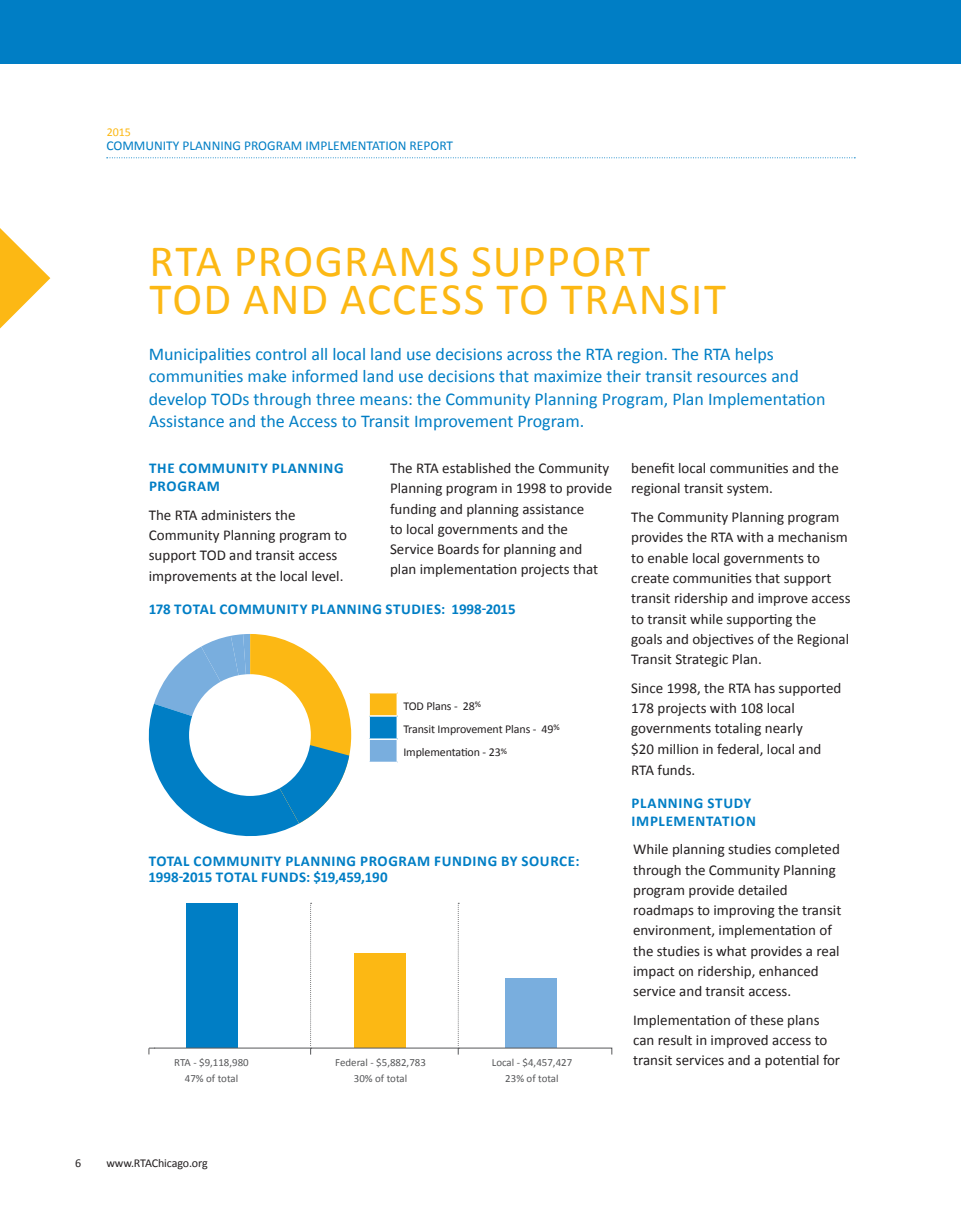
<style>
.page{position:relative;width:961px;height:1231px;background:#fff}
.page>*{position:absolute;margin:0;border:0;box-sizing:border-box;transform-origin:0 0}
.MAIN_HEADINGS{font:45px/37.5px "Calibri";letter-spacing:.03em;color:#fcb814}
.INTRO_PARAGRAPH{font:18px/22.5px "Calibri";color:#007ec5}
.BULLETED_LISTS{font:15px/20.2px "Calibri";color:#231f20}
.BODY{font:15px/20.2px "Calibri";color:#231f20}
.SUB_HEADING_SMALL_CA{font:700 15px/18px "Calibri";letter-spacing:.04em;color:#007ec5}
.SUB_HEADING_2{font:700 15px/16.5px "Calibri";letter-spacing:.04em;color:#007ec5}
.t1{font:13.5px "Calibri";color:#007ec5}
.CHART_LABELS{font:12px "Calibri";letter-spacing:-.01em;color:#231f20}
.t2{font:12px "Calibri";color:#fcb814}
.BODY_TEXT{font:10.95px "Calibri";color:#57585a}
</style>
<div class="page">
<div style="left:369px;top:692px;width:28px;height:24px;background:#fcb814"></div>
<div style="left:369px;top:716px;width:28px;height:23px;background:#007ec5"></div>
<div style="left:369px;top:739px;width:28px;height:23px;background:#79aede"></div>
<svg style="left:369px;top:692px;width:28px;height:1px"></svg>
<hr style="left:368px;top:693px;width:2px;height:22px;background:#fff">
<hr style="left:396px;top:693px;width:2px;height:22px;background:#fff">
<svg style="left:369px;top:715px;width:28px;height:1px"></svg>
<hr style="left:368px;top:716px;width:2px;height:22px;background:#fff">
<hr style="left:396px;top:716px;width:2px;height:22px;background:#fff">
<hr style="left:368px;top:740px;width:2px;height:21px;background:#fff">
<hr style="left:368px;top:738px;width:29px;height:2px;background:#fff">
<hr style="left:396px;top:740px;width:2px;height:21px;background:#fff">
<hr style="left:368px;top:761px;width:29px;height:2px;background:#fff">
<svg style="left:148px;top:634px;width:203px;height:203px"></svg>
<div style="left:189px;top:674px;width:122px;height:122px;background:#fff;border-radius:50%"></div>
<svg style="left:148px;top:902px;width:464px;height:153px"></svg>
<div style="left:0;top:0;width:939px;height:64px;background:#007ec5"></div>
<div style="left:939px;top:0;width:22px;height:64px;background:#007ec5"></div>
<svg style="left:107px;top:157px;width:748px;height:1px"></svg>
<svg style="left:0;top:228px;width:50px;height:100px"></svg>
<p class="t2" style="left:107px;top:125px;width:26px">2015</p>
<p class="t1" style="left:106px;top:137px;width:348px">COMMUNITY PLANNING PROGRAM IMPLEMENTATION REPORT</p>
<p class="MAIN_HEADINGS" style="left:150px;top:243px;width:578px">RTA PROGRAMS SUPPORT<br>TOD AND ACCESS TO TRANSIT</p>
<p class="INTRO_PARAGRAPH" style="left:149px;top:342px;width:678px">Municipalities control all local land use decisions across the RTA region. The RTA helps communities make informed land use decisions that maximize their transit resources and develop TODs through three means: the Community Planning Program, Plan Implementation Assistance and the Access to Transit Improvement Program.</p>
<p class="BODY" style="left:390px;top:458px;width:224px">The RTA established the Community Planning program in 1998 to provide funding and planning assistance<br>to local governments and the Service Boards for planning and plan implementation projects that</p>
<p class="BODY" style="left:631px;top:458px;width:209px">benefit local communities and the regional transit system.</p>
<p class="SUB_HEADING_SMALL_CA" style="left:149px;top:459px;width:196px">THE COMMUNITY PLANNING<br>PROGRAM</p>
<p class="BODY" style="left:149px;top:505px;width:200px">The RTA administers the<br>Community Planning program to support TOD and transit access improvements at the local level.</p>
<p class="BULLETED_LISTS" style="left:631px;top:507px;width:221px">The Community Planning program provides the RTA with a mechanism to enable local governments to create communities that support transit ridership and improve access to transit while supporting the goals and objectives of the Regional<br>Transit Strategic Plan.</p>
<p class="BULLETED_LISTS" style="left:631px;top:677px;width:212px">Since 1998, the RTA has supported<br>178 projects with 108 local governments totaling nearly<br>$20 million in federal, local and<br>RTA funds.</p>
<p class="SUB_HEADING_SMALL_CA" style="left:631px;top:793px;width:126px">PLANNING STUDY<br>IMPLEMENTATION</p>
<p class="BULLETED_LISTS" style="left:633px;top:839px;width:210px">While planning studies completed through the Community Planning program provide detailed roadmaps to improving the transit environment, implementation of the studies is what provides a real impact on ridership, enhanced service and transit access.</p>
<p class="BULLETED_LISTS" style="left:633px;top:1009px;width:208px">Implementation of these plans can result in improved access to transit services and a potential for</p>
<p class="SUB_HEADING_SMALL_CA" style="left:149px;top:599px;width:368px">178 TOTAL COMMUNITY PLANNING STUDIES: 1998-2015</p>
<p class="CHART_LABELS" style="left:403px;top:698px;width:79px">TOD Plans - 28<sup>%</sup></p>
<p class="CHART_LABELS" style="left:403px;top:721px;width:158px">Transit Improvement Plans - 49<sup>%</sup></p>
<p class="CHART_LABELS" style="left:403px;top:745px;width:105px">Implementation - 23<sup>%</sup></p>
<p class="SUB_HEADING_2" style="left:148px;top:852px;width:432px">TOTAL COMMUNITY PLANNING PROGRAM FUNDING BY SOURCE:<br>1998-2015 TOTAL FUNDS: $19,459,190</p>
<p class="BODY_TEXT" style="left:174px;top:1055px;width:76px">RTA - $9,118,980</p>
<p class="BODY_TEXT" style="left:185px;top:1071px;width:55px">47% of total</p>
<p class="BODY_TEXT" style="left:335px;top:1055px;width:92px">Federal - $5,882,783</p>
<p class="BODY_TEXT" style="left:354px;top:1071px;width:55px">30% of total</p>
<p class="BODY_TEXT" style="left:492px;top:1055px;width:82px">Local - $4,457,427</p>
<p class="BODY_TEXT" style="left:505px;top:1071px;width:55px">23% of total</p>
<p class="CHART_LABELS" style="left:75px;top:1155px;width:8px">6</p>
<p class="CHART_LABELS" style="left:106px;top:1155px;width:103px">www.RTAChicago.org</p>
</div>
